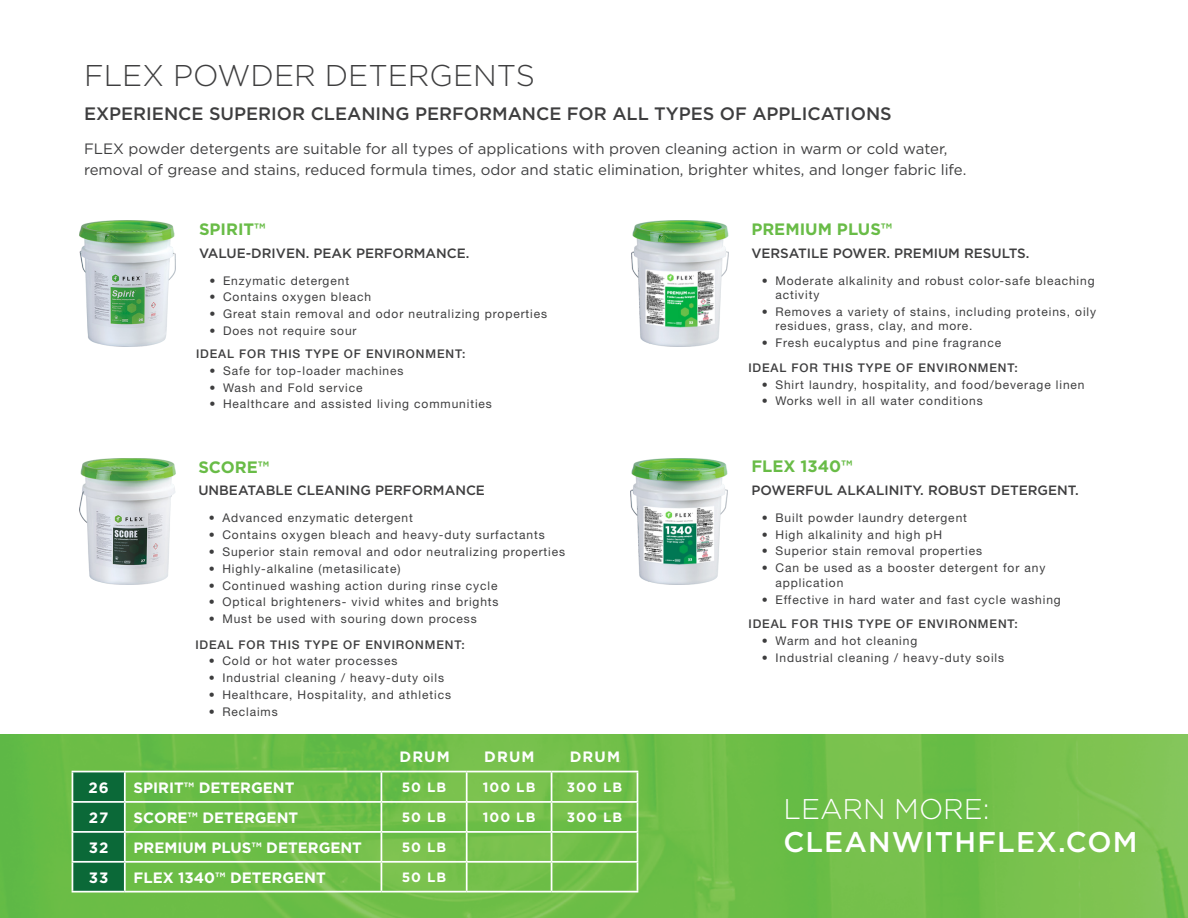
<style>
.page{position:relative;width:1188px;height:918px;background:#fff}
.page>*{position:absolute;margin:0;border:0;box-sizing:border-box;transform-origin:0 0}
.back_header{font:300 30px "Gotham";color:#3e3e3f}
.back_header-2{font:500 28.5px "Gotham";letter-spacing:.04em;color:#fff}
.back_header-3{font:300 28.5px "Gotham";color:#fff}
.back_header-4{font:500 18px "Gotham";color:#3e3e3f}
.back_header-5{font:700 16.5px "Gotham";color:#69bc47}
.back_header-6{font:15px/21px "Gotham";color:#3e3e3f}
.back_header-7{font:700 15px "Gotham";color:#fff}
.table_copy__v2{font:700 15px "Gotham";letter-spacing:.075em;color:#fff}
.back_header-8{font:500 13.5px "Gotham";color:#3e3e3f}
.table_copy__v2-2{font:700 13.5px "Gotham";letter-spacing:.075em;color:#fff}
.t1{font:12px/14.4px "Helvetica Neue LT Std";letter-spacing:.075em;color:#3e3e3f}
.table_copy__v2-3{font:500 12px "Helvetica Neue LT Std";letter-spacing:.075em;color:#3e3e3f}
</style>
<div class="page">
<img style="left:79px;top:221px;width:96px;height:126px">
<img style="left:80px;top:458px;width:96px;height:126px">
<img style="left:632px;top:221px;width:97px;height:126px">
<img style="left:630px;top:458px;width:97px;height:126px">
<img style="left:0;top:735px;width:1188px;height:183px">
<hr style="left:72px;top:771px;width:53px;height:1px;background:#fff">
<hr style="left:125px;top:771px;width:256px;height:1px;background:#fff">
<hr style="left:124px;top:772px;width:2px;height:29px;background:#fff">
<hr style="left:381px;top:771px;width:86px;height:1px;background:#fff">
<hr style="left:467px;top:771px;width:85px;height:1px;background:#fff">
<hr style="left:466px;top:772px;width:2px;height:29px;background:#fff">
<hr style="left:552px;top:771px;width:86px;height:1px;background:#fff">
<hr style="left:125px;top:801px;width:256px;height:2px;background:#fff">
<hr style="left:124px;top:803px;width:2px;height:28px;background:#fff">
<hr style="left:381px;top:801px;width:86px;height:2px;background:#fff">
<hr style="left:467px;top:801px;width:85px;height:2px;background:#fff">
<hr style="left:466px;top:803px;width:2px;height:28px;background:#fff">
<hr style="left:552px;top:801px;width:86px;height:2px;background:#fff">
<hr style="left:125px;top:831px;width:256px;height:2px;background:#fff">
<hr style="left:124px;top:833px;width:2px;height:28px;background:#fff">
<hr style="left:381px;top:831px;width:86px;height:2px;background:#fff">
<hr style="left:467px;top:831px;width:85px;height:2px;background:#fff">
<hr style="left:466px;top:833px;width:2px;height:28px;background:#fff">
<hr style="left:552px;top:831px;width:86px;height:2px;background:#fff">
<svg style="left:72px;top:772px;width:53px;height:119px;background:#207549"></svg>
<hr style="left:125px;top:861px;width:256px;height:2px;background:#fff">
<hr style="left:124px;top:863px;width:2px;height:28px;background:#fff">
<hr style="left:381px;top:861px;width:86px;height:2px;background:#fff">
<svg style="left:381px;top:772px;width:1px;height:119px"></svg>
<hr style="left:467px;top:861px;width:85px;height:2px;background:#fff">
<hr style="left:466px;top:863px;width:2px;height:28px;background:#fff">
<hr style="left:552px;top:861px;width:86px;height:2px;background:#fff">
<svg style="left:551px;top:772px;width:1px;height:119px"></svg>
<svg style="left:637px;top:772px;width:1px;height:119px"></svg>
<hr style="left:72px;top:891px;width:53px;height:2px;background:#fff">
<hr style="left:125px;top:891px;width:256px;height:2px;background:#fff">
<hr style="left:381px;top:891px;width:86px;height:2px;background:#fff">
<hr style="left:467px;top:891px;width:85px;height:2px;background:#fff">
<hr style="left:552px;top:891px;width:86px;height:2px;background:#fff">
<p class="back_header" style="left:84px;top:56px;width:453px">FLEX POWDER DETERGENTS</p>
<p class="back_header-4" style="left:84px;top:102px;width:809px">EXPERIENCE SUPERIOR CLEANING PERFORMANCE FOR ALL TYPES OF APPLICATIONS</p>
<p class="back_header-6" style="left:84px;top:138px;width:884px">FLEX powder detergents are suitable for all types of applications with proven cleaning action in warm or cold water, removal of grease and stains, reduced formula times, odor and static elimination, brighter whites, and longer fabric life.</p>
<p class="back_header-5" style="left:199px;top:218px;width:68px">SPIRIT™</p>
<p class="back_header-8" style="left:199px;top:244px;width:272px">VALUE-DRIVEN. PEAK PERFORMANCE.</p>
<p class="t1" style="left:210px;top:273px;width:141px">• Enzymatic detergent</p>
<p class="t1" style="left:210px;top:290px;width:163px">• Contains oxygen bleach</p>
<p class="t1" style="left:210px;top:307px;width:339px">• Great stain removal and odor neutralizing properties</p>
<p class="t1" style="left:210px;top:323px;width:149px">• Does not require sour</p>
<p class="table_copy__v2-3" style="left:196px;top:347px;width:271px">IDEAL FOR THIS TYPE OF ENVIRONMENT:</p>
<p class="t1" style="left:210px;top:363px;width:196px">• Safe for top-loader machines</p>
<p class="t1" style="left:210px;top:380px;width:155px">• Wash and Fold service</p>
<p class="t1" style="left:210px;top:397px;width:284px">• Healthcare and assisted living communities</p>
<p class="back_header-5" style="left:198px;top:456px;width:72px">SCORE™</p>
<p class="back_header-8" style="left:198px;top:482px;width:288px">UNBEATABLE CLEANING PERFORMANCE</p>
<p class="t1" style="left:209px;top:511px;width:206px">• Advanced enzymatic detergent</p>
<p class="t1" style="left:209px;top:527px;width:337px">• Contains oxygen bleach and heavy-duty surfactants</p>
<p class="t1" style="left:209px;top:544px;width:358px">• Superior stain removal and odor neutralizing properties</p>
<p class="t1" style="left:209px;top:561px;width:193px">• Highly-alkaline (metasilicate)</p>
<p class="t1" style="left:209px;top:578px;width:290px">• Continued washing action during rinse cycle</p>
<p class="t1" style="left:209px;top:595px;width:291px">• Optical brighteners- vivid whites and brights</p>
<p class="t1" style="left:209px;top:612px;width:269px">• Must be used with souring down process</p>
<p class="table_copy__v2-3" style="left:195px;top:637px;width:271px">IDEAL FOR THIS TYPE OF ENVIRONMENT:</p>
<p class="t1" style="left:209px;top:654px;width:190px">• Cold or hot water processes</p>
<p class="t1" style="left:209px;top:671px;width:237px">• Industrial cleaning / heavy-duty oils</p>
<p class="t1" style="left:209px;top:688px;width:244px">• Healthcare, Hospitality, and athletics</p>
<p class="t1" style="left:209px;top:704px;width:70px">• Reclaims</p>
<p class="table_copy__v2" style="left:399px;top:747px;width:52px">DRUM</p>
<p class="table_copy__v2" style="left:484px;top:747px;width:52px">DRUM</p>
<p class="table_copy__v2" style="left:570px;top:747px;width:52px">DRUM</p>
<p class="table_copy__v2" style="left:88px;top:777px;width:22px">26</p>
<p class="back_header-7" style="left:134px;top:777px;width:162px">SPIRIT™ DETERGENT</p>
<p class="table_copy__v2-2" style="left:402px;top:778px;width:46px">50 LB</p>
<p class="table_copy__v2-2" style="left:483px;top:778px;width:54px">100 LB</p>
<p class="table_copy__v2-2" style="left:567px;top:778px;width:57px">300 LB</p>
<p class="table_copy__v2" style="left:89px;top:808px;width:21px">27</p>
<p class="back_header-7" style="left:134px;top:808px;width:166px">SCORE™ DETERGENT</p>
<p class="table_copy__v2-2" style="left:402px;top:809px;width:46px">50 LB</p>
<p class="table_copy__v2-2" style="left:483px;top:809px;width:54px">100 LB</p>
<p class="table_copy__v2-2" style="left:567px;top:809px;width:57px">300 LB</p>
<p class="table_copy__v2" style="left:89px;top:838px;width:21px">32</p>
<p class="back_header-7" style="left:134px;top:838px;width:230px">PREMIUM PLUS™ DETERGENT</p>
<p class="table_copy__v2-2" style="left:402px;top:839px;width:46px">50 LB</p>
<p class="table_copy__v2" style="left:89px;top:867px;width:21px">33</p>
<p class="back_header-7" style="left:134px;top:867px;width:194px">FLEX 1340™ DETERGENT</p>
<p class="table_copy__v2-2" style="left:402px;top:868px;width:46px">50 LB</p>
<p class="back_header-5" style="left:751px;top:219px;width:142px">PREMIUM PLUS™</p>
<p class="back_header-8" style="left:751px;top:244px;width:280px">VERSATILE POWER. PREMIUM RESULTS.</p>
<p class="t1" style="left:775px;top:273px;width:321px;text-indent:-13px">• Moderate alkalinity and robust color-safe bleaching activity</p>
<p class="t1" style="left:775px;top:304px;width:322px;text-indent:-13px">• Removes a variety of stains, including proteins, oily residues, grass, clay, and more.</p>
<p class="t1" style="left:762px;top:335px;width:241px">• Fresh eucalyptus and pine fragrance</p>
<p class="table_copy__v2-3" style="left:748px;top:360px;width:271px">IDEAL FOR THIS TYPE OF ENVIRONMENT:</p>
<p class="t1" style="left:762px;top:377px;width:324px">• Shirt laundry, hospitality, and food/beverage linen</p>
<p class="t1" style="left:762px;top:394px;width:222px">• Works well in all water conditions</p>
<p class="back_header-5" style="left:751px;top:456px;width:103px">FLEX 1340™</p>
<p class="back_header-8" style="left:751px;top:481px;width:329px">POWERFUL ALKALINITY. ROBUST DETERGENT.</p>
<p class="t1" style="left:762px;top:510px;width:207px">• Built powder laundry detergent</p>
<p class="t1" style="left:762px;top:527px;width:182px">• High alkalinity and high pH</p>
<p class="t1" style="left:762px;top:544px;width:222px">• Superior stain removal properties</p>
<p class="t1" style="left:775px;top:561px;width:271px;text-indent:-14px">• Can be used as a booster detergent for any application</p>
<p class="t1" style="left:762px;top:592px;width:300px">• Effective in hard water and fast cycle washing</p>
<p class="table_copy__v2-3" style="left:748px;top:617px;width:271px">IDEAL FOR THIS TYPE OF ENVIRONMENT:</p>
<p class="t1" style="left:762px;top:633px;width:157px">• Warm and hot cleaning</p>
<p class="t1" style="left:762px;top:650px;width:244px">• Industrial cleaning / heavy-duty soils</p>
<p class="back_header-3" style="left:783px;top:790px;width:208px">LEARN MORE:</p>
<p class="back_header-2" style="left:783px;top:823px;width:356px">CLEANWITHFLEX.COM</p>
</div>
